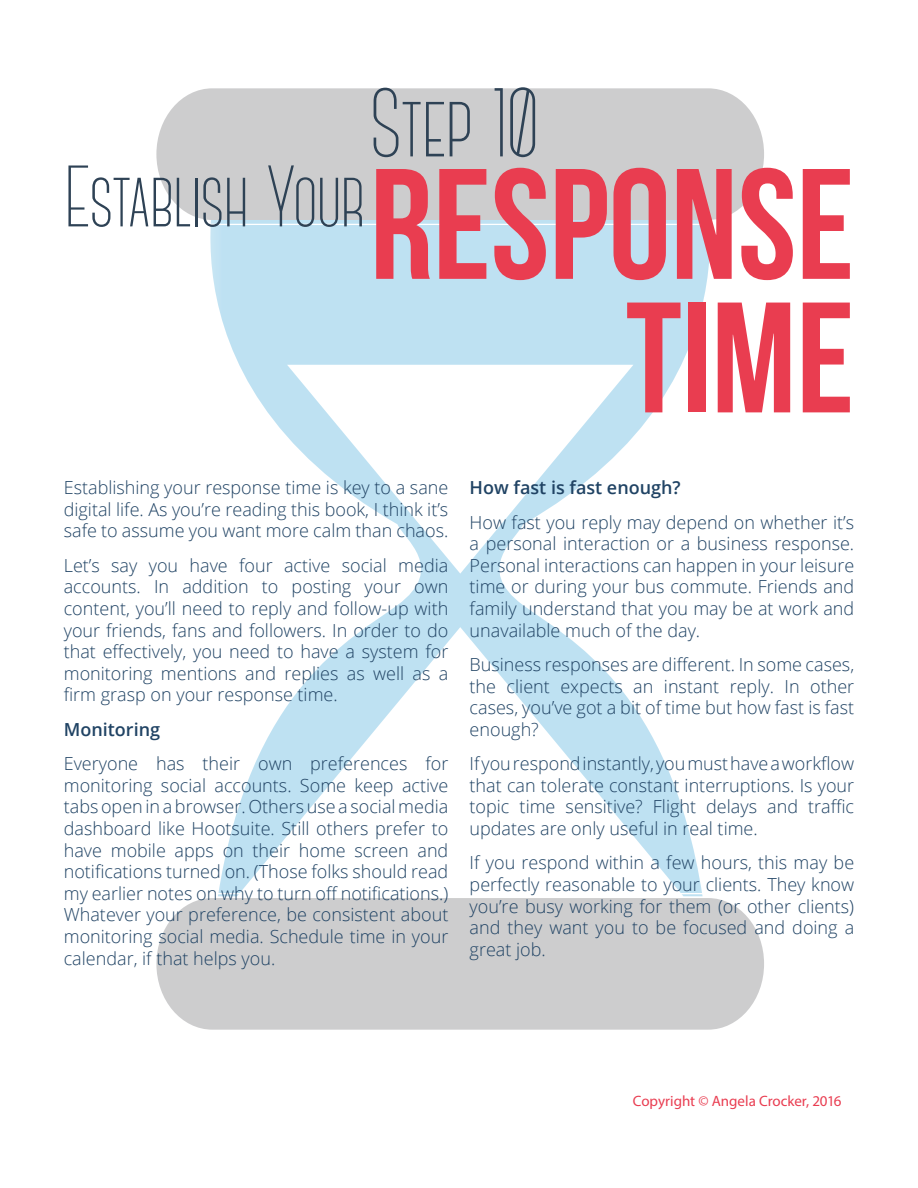
<style>
.page{position:relative;width:918px;height:1188px;background:#fff}
.page>*{position:absolute;margin:0;border:0;box-sizing:border-box;transform-origin:0 0}
.t1{font:156.9px/133.5px "Bebas Neue";color:#e93d50;text-align:right}
.t2{font:300 97.5px "Canter";letter-spacing:-.01em;color:#2e4255}
.t3{font:300 87px "Canter";letter-spacing:-.015em;color:#2e4255}
.t4{font:300 18px/21.6px "Open Sans";color:#204364;text-align:justify}
.t5{font:600 18px "Open Sans";color:#204364}
.t6{font:15px "Myriad Pro";color:#e93d51}
</style>
<div class="page">
<svg style="left:210px;top:226px;width:500px;height:666px"></svg>
<svg style="left:156px;top:88px;width:608px;height:138px;background:#cfd0d1"></svg>
<svg style="left:156px;top:892px;width:608px;height:138px;background:#d1d1d2"></svg>
<h3 class="t3" style="left:64px;top:155px;width:303px">Establish Your</h3>
<h2 class="t2" style="left:369px;top:77px;width:172px">Step 10</h2>
<h1 class="t1" style="left:370px;top:156px;width:486px">RESPONSE<br>TIME</h1>
<p class="t4" style="left:64px;top:476px;width:386px">Establishing your response time is key to a sane digital life. As you’re reading this book, I think it’s safe to assume you want more calm than chaos.</p>
<p class="t4" style="left:64px;top:554px;width:386px">Let’s say you have four active social media accounts. In addition to posting your own content, you’ll need to reply and follow-up with your friends, fans and followers. In order to do that effectively, you need to have a system for monitoring mentions and replies as well as a firm grasp on your response time.</p>
<p class="t5" style="left:64px;top:717px;width:98px">Monitoring</p>
<p class="t4" style="left:64px;top:752px;width:386px">Everyone has their own preferences for monitoring social accounts. Some keep active tabs open in a browser. Others use a social media dashboard like Hootsuite. Still others prefer to have mobile apps on their home screen and notifications turned on. (Those folks should read my earlier notes on why to turn off notifications.)<br>Whatever your preference, be consistent about monitoring social media. Schedule time in your calendar, if that helps you.</p>
<p class="t5" style="left:470px;top:475px;width:213px">How fast is fast enough?</p>
<p class="t4" style="left:470px;top:511px;width:386px">How fast you reply may depend on whether it’s a personal interaction or a business response.<br>Personal interactions can happen in your leisure time or during your bus commute. Friends and family understand that you may be at work and unavailable much of the day.</p>
<p class="t4" style="left:470px;top:653px;width:386px">Business responses are different. In some cases, the client expects an instant reply. In other cases, you’ve got a bit of time but how fast is fast enough?</p>
<p class="t4" style="left:470px;top:752px;width:386px">If you respond instantly, you must have a workflow that can tolerate constant interruptions. Is your topic time sensitive? Flight delays and traffic updates are only useful in real time.</p>
<p class="t4" style="left:470px;top:852px;width:386px">If you respond within a few hours, this may be perfectly reasonable to your clients. They know you’re busy working for them (or other clients) and they want you to be focused and doing a great job.</p>
<p class="t6" style="left:633px;top:1092px;width:210px">Copyright © Angela Crocker, 2016</p>
</div>
